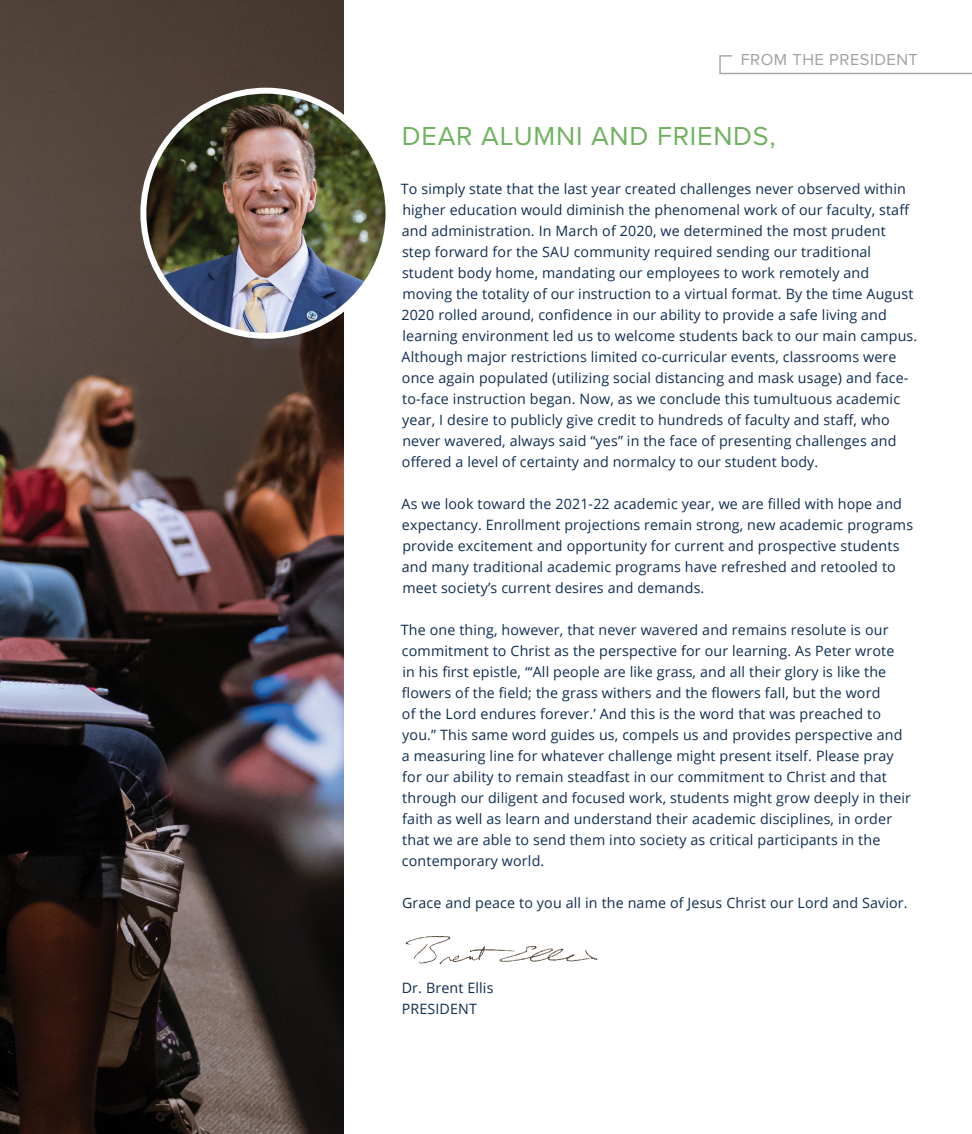
<style>
.page{position:relative;width:972px;height:1134px;background:#fff}
.page>*{position:absolute;margin:0;border:0;box-sizing:border-box;transform-origin:0 0}
.t1{font:27px "Proxima Nova";letter-spacing:.03em;color:#70b260}
.t2{font:16.5px "Proxima Nova";letter-spacing:.03em;color:#9fa1a4}
.t3{font:14.25px/21px "Open Sans";letter-spacing:.01em;color:#0f2d52}
</style>
<div class="page">
<img style="left:0;top:0;width:343px;height:1134px">
<img style="left:405px;top:936px;width:193px;height:29px">
<img style="left:143px;top:91px;width:246px;height:245px;border-radius:123px">
<div style="left:140px;top:88px;width:252px;height:251px;border:6px solid #fff;border-radius:50%"></div>
<svg style="left:719px;top:55px;width:253px;height:20px"></svg>
<p class="t2" style="left:741px;top:47px;width:179px">FROM THE PRESIDENT</p>
<h1 class="t1" style="left:402px;top:116px;width:376px">DEAR ALUMNI AND FRIENDS,</h1>
<p class="t3" style="left:401px;top:178px;width:518px">To simply state that the last year created challenges never observed within higher education would diminish the phenomenal work of our faculty, staff and administration. In March of 2020, we determined the most prudent<br>step forward for the SAU community required sending our traditional student body home, mandating our employees to work remotely and moving the totality of our instruction to a virtual format. By the time August 2020 rolled around, confidence in our ability to provide a safe living and learning environment led us to welcome students back to our main campus.<br>Although major restrictions limited co-curricular events, classrooms were once again populated (utilizing social distancing and mask usage) and face&shy;to-face instruction began. Now, as we conclude this tumultuous academic year, I desire to publicly give credit to hundreds of faculty and staff, who never wavered, always said “yes” in the face of presenting challenges and offered a level of certainty and normalcy to our student body.</p>
<p class="t3" style="left:402px;top:493px;width:513px">As we look toward the 2021-22 academic year, we are filled with hope and expectancy. Enrollment projections remain strong, new academic programs provide excitement and opportunity for current and prospective students and many traditional academic programs have refreshed and retooled to meet society’s current desires and demands.</p>
<p class="t3" style="left:401px;top:619px;width:512px">The one thing, however, that never wavered and remains resolute is our commitment to Christ as the perspective for our learning. As Peter wrote<br>in his first epistle, “‘All people are like grass, and all their glory is like the flowers of the field; the grass withers and the flowers fall, but the word<br>of the Lord endures forever.’ And this is the word that was preached to you.” This same word guides us, compels us and provides perspective and a measuring line for whatever challenge might present itself. Please pray for our ability to remain steadfast in our commitment to Christ and that through our diligent and focused work, students might grow deeply in their faith as well as learn and understand their academic disciplines, in order that we are able to send them into society as critical participants in the contemporary world.</p>
<p class="t3" style="left:402px;top:892px;width:507px">Grace and peace to you all in the name of Jesus Christ our Lord and Savior.</p>
<p class="t3" style="left:402px;top:977px;width:93px">Dr. Brent Ellis<br>PRESIDENT</p>
</div>
